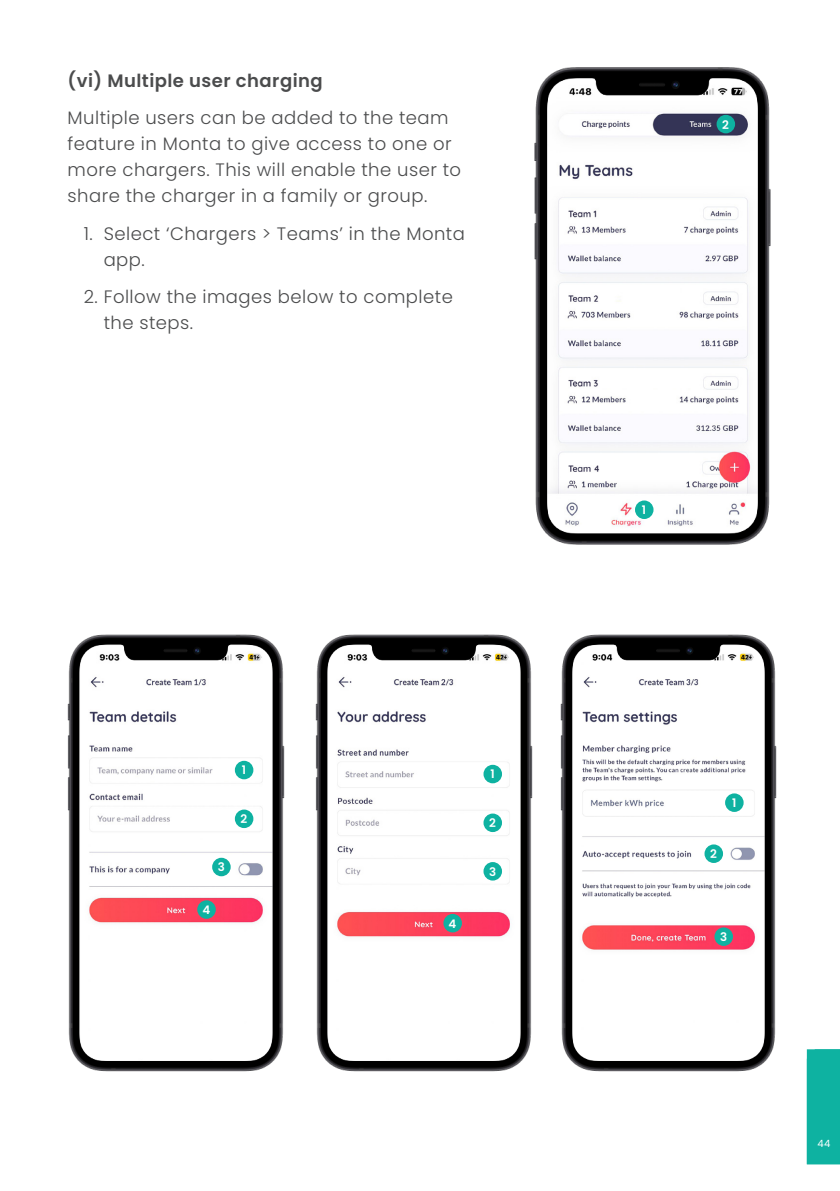
<style>
.page{position:relative;width:840px;height:1191px;background:#fff}
.page>*{position:absolute;margin:0;border:0;box-sizing:border-box;transform-origin:0 0}
.Bullets{font:300 18px/26px "Poppins";letter-spacing:.025em;color:#4b4c4d}
.Bullets-2{font:600 18px "Poppins";letter-spacing:.025em;color:#4b4c4d}
.t1{font:600 11.8px "Poppins";color:#fff}
.t2{font:10px "Poppins";color:#fff}
</style>
<div class="page">
<div style="left:806px;top:1049px;width:33px;height:115px;background:#0eb2a1"></div>
<img style="left:560px;top:634px;width:217px;height:438px">
<img style="left:315px;top:634px;width:218px;height:438px">
<img style="left:534px;top:67px;width:237px;height:478px">
<img style="left:67px;top:634px;width:218px;height:438px">
<div style="left:235px;top:761px;width:18px;height:18px;background:#0eb2a1;border-radius:50%"></div>
<div style="left:716px;top:115px;width:18px;height:18px;background:#0eb2a1;border-radius:50%"></div>
<div style="left:634px;top:500px;width:19px;height:19px;background:#0eb2a1;border-radius:50%"></div>
<div style="left:483px;top:765px;width:18px;height:18px;background:#0eb2a1;border-radius:50%"></div>
<div style="left:724px;top:793px;width:19px;height:19px;background:#0eb2a1;border-radius:50%"></div>
<div style="left:235px;top:809px;width:18px;height:19px;background:#0eb2a1;border-radius:50%"></div>
<div style="left:483px;top:813px;width:18px;height:19px;background:#0eb2a1;border-radius:50%"></div>
<div style="left:704px;top:844px;width:18px;height:19px;background:#0eb2a1;border-radius:50%"></div>
<div style="left:483px;top:862px;width:18px;height:18px;background:#0eb2a1;border-radius:50%"></div>
<div style="left:443px;top:914px;width:18px;height:18px;background:#0eb2a1;border-radius:50%"></div>
<div style="left:714px;top:927px;width:18px;height:19px;background:#0eb2a1;border-radius:50%"></div>
<div style="left:212px;top:857px;width:18px;height:19px;background:#0eb2a1;border-radius:50%"></div>
<div style="left:197px;top:900px;width:19px;height:18px;background:#0eb2a1;border-radius:50%"></div>
<p class="Bullets-2" style="left:68px;top:70px;width:256px">(vi) Multiple user charging</p>
<p class="Bullets" style="left:68px;top:105px;width:395px">Multiple users can be added to the team feature in Monta to give access to one or more chargers. This will enable the user to share the charger in a family or group.</p>
<p class="Bullets" style="left:104px;top:220px;width:362px;text-indent:-20px">1. Select ‘Chargers &gt; Teams’ in the Monta app.</p>
<p class="Bullets" style="left:104px;top:284px;width:350px;text-indent:-20px">2. Follow the images below to complete the steps.</p>
<p class="t1" style="left:242px;top:763px;width:6px">1</p>
<p class="t1" style="left:490px;top:767px;width:6px">1</p>
<p class="t1" style="left:217px;top:860px;width:9px">3</p>
<p class="t1" style="left:202px;top:903px;width:9px">4</p>
<p class="t1" style="left:240px;top:812px;width:8px">2</p>
<p class="t1" style="left:489px;top:816px;width:8px">2</p>
<p class="t1" style="left:448px;top:916px;width:9px">4</p>
<p class="t1" style="left:488px;top:864px;width:9px">3</p>
<p class="t1" style="left:721px;top:117px;width:8px">2</p>
<p class="t1" style="left:641px;top:503px;width:6px">1</p>
<p class="t1" style="left:731px;top:796px;width:6px">1</p>
<p class="t1" style="left:709px;top:847px;width:8px">2</p>
<p class="t1" style="left:719px;top:930px;width:9px">3</p>
<p class="t2" style="left:817px;top:1137px;width:14px">44</p>
</div>
